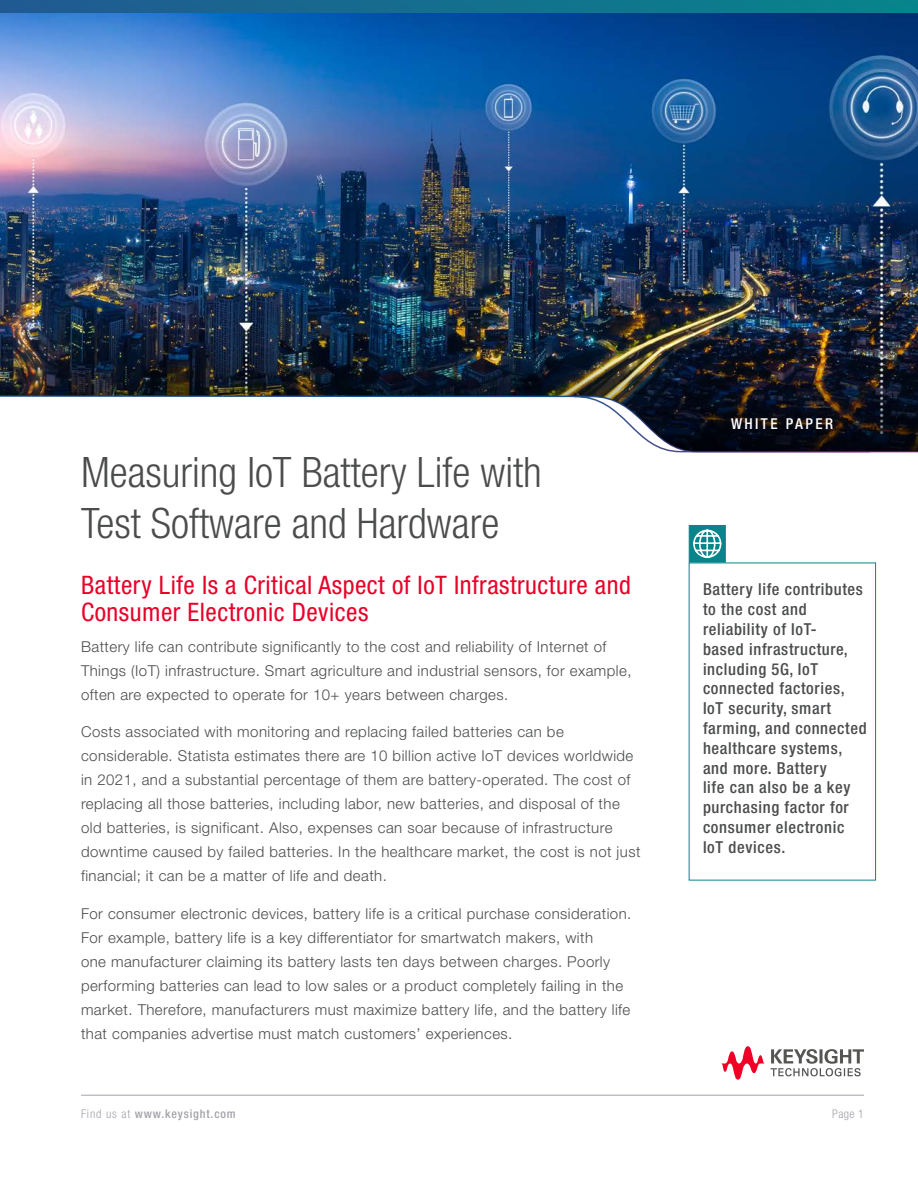
<style>
.page{position:relative;width:918px;height:1188px;background:#fff}
.page>*{position:absolute;margin:0;border:0;box-sizing:border-box;transform-origin:0 0}
.KT_-_Title{font:300 condensed 42px/50.4px "Helvetica Neue LT Std";color:#4b4c4d}
.KT_-_Header_1{font:condensed 25.5px/27px "Helvetica Neue LT Std";letter-spacing:.02em;color:#e90029}
.KT_-_Sidebar_Titles{font:500 condensed 16.5px/19.8px "Helvetica Neue LT Std";letter-spacing:.04em;color:#4b4c4d}
.KT_-_Body_Text{font:300 15px/24px "Helvetica Neue LT Std";letter-spacing:.03em;color:#4b4c4d}
.KT_-_Document_Type{font:500 condensed 15px "Helvetica Neue LT Std";letter-spacing:.16em;color:#fff}
.t1{font:500 condensed 12px "Helvetica Neue LT Std";letter-spacing:.07em;color:#a4a1a9}
.t2{font:300 condensed 12px "Helvetica Neue LT Std";color:#a4a1a9}
.s1{font-weight:300}
</style>
<div class="page">
<hr style="left:81px;top:1095px;width:783px;height:1px;background:#a4a1a9">
<svg style="left:721px;top:1046px;width:143px;height:34px"></svg>
<img style="left:0;top:13px;width:918px;height:440px">
<img style="left:0;top:342px;width:918px;height:110px">
<div style="left:689px;top:563px;width:187px;height:317px;border:1px solid #07858b"></div>
<div style="left:689px;top:525px;width:37px;height:38px;background:#07858b;border:1px solid #07858b"></div>
<svg style="left:693px;top:529px;width:29px;height:29px"></svg>
<svg style="left:0;top:0;width:918px;height:13px;background:#136e8e"></svg>
<p class="KT_-_Title" style="left:81px;top:447px;width:462px">Measuring IoT Battery Life with<br>Test Software and Hardware</p>
<p class="KT_-_Header_1" style="left:81px;top:571px;width:551px">Battery Life Is a Critical Aspect of IoT Infrastructure and<br>Consumer Electronic Devices</p>
<p class="KT_-_Body_Text" style="left:81px;top:634px;width:552px">Battery life can contribute significantly to the cost and reliability of Internet of<br>Things (IoT) infrastructure. Smart agriculture and industrial sensors, for example, often are expected to operate for 10+ years between charges.</p>
<p class="KT_-_Body_Text" style="left:81px;top:720px;width:561px">Costs associated with monitoring and replacing failed batteries can be considerable. Statista estimates there are 10 billion active IoT devices worldwide in 2021, and a substantial percentage of them are battery-operated. The cost of replacing all those batteries, including labor, new batteries, and disposal of the old batteries, is significant. Also, expenses can soar because of infrastructure downtime caused by failed batteries. In the healthcare market, the cost is not just financial; it can be a matter of life and death.</p>
<p class="KT_-_Body_Text" style="left:81px;top:901px;width:552px">For consumer electronic devices, battery life is a critical purchase consideration.<br>For example, battery life is a key differentiator for smartwatch makers, with<br>one manufacturer claiming its battery lasts ten days between charges. Poorly performing batteries can lead to low sales or a product completely failing in the market. Therefore, manufacturers must maximize battery life, and the battery life that companies advertise must match customers’ experiences.</p>
<p class="KT_-_Document_Type" style="left:731px;top:414px;width:104px">WHITE PAPER</p>
<p class="KT_-_Sidebar_Titles" style="left:703px;top:579px;width:165px">Battery life contributes to the cost and reliability of IoT-<br>based infrastructure, including 5G, IoT connected factories,<br>IoT security, smart farming, and connected healthcare systems, and more. Battery<br>life can also be a key purchasing factor for consumer electronic<br>IoT devices.</p>
<p class="t1" style="left:81px;top:1106px;width:156px"><span class="s1">Find us at</span> www.keysight.com</p>
<p class="t2" style="left:832px;top:1107px;width:33px">Page 1</p>
</div>
